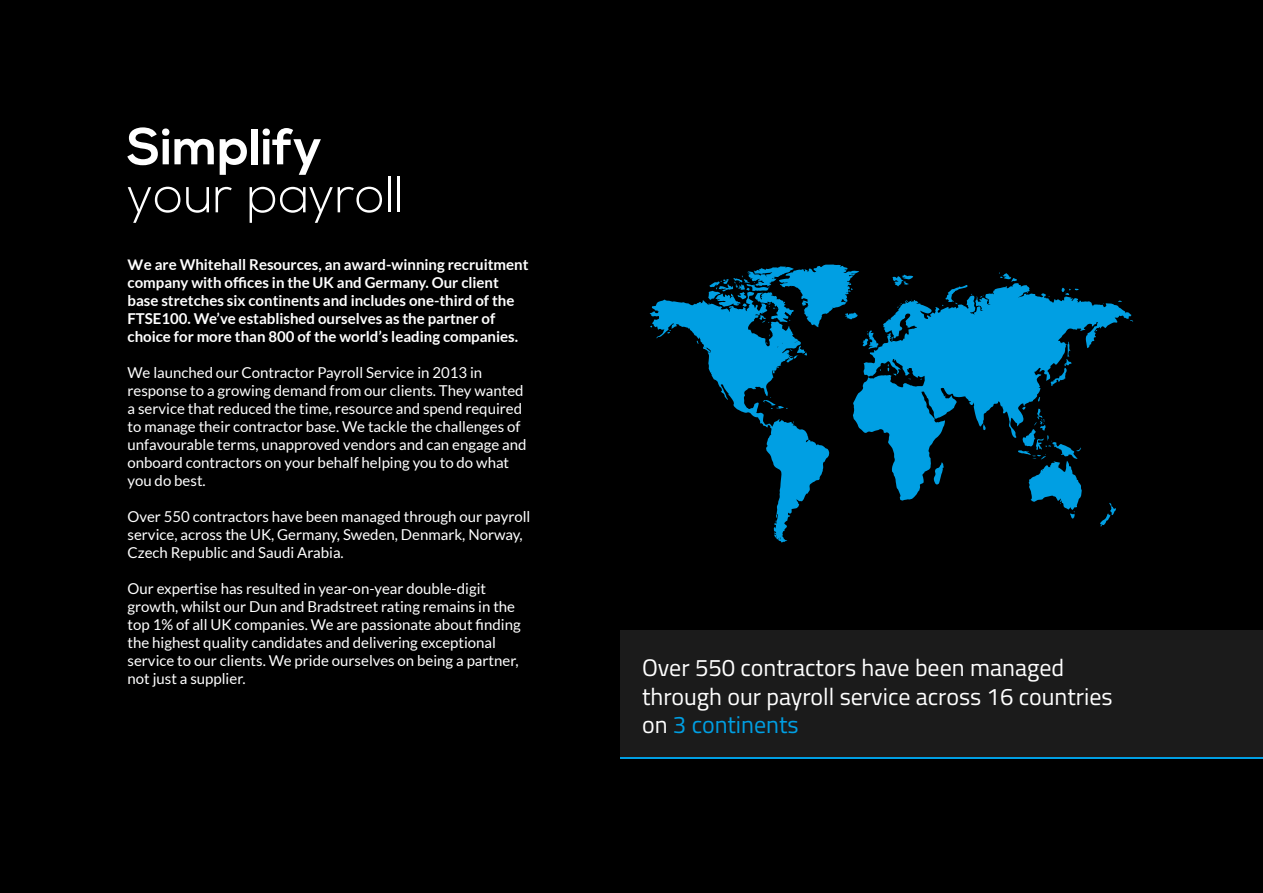
<style>
.page{position:relative;width:1263px;height:893px;background:#000}
.page>*{position:absolute;margin:0;border:0;box-sizing:border-box;transform-origin:0 0}
.t1{font:300 51px "Nexa";color:#fff}
.t2{font:700 51px "Nexa";color:#fff}
.t3{font:24px/28.8px "Titillium Web";color:#fff}
.t4{font:15px/18px "Lato";color:#fff}
.t5{font:700 15px/18px "Lato";color:#fff}
.s1{font-family:"Nexa"}
.s2{color:#009fe3}
</style>
<div class="page">
<svg style="left:621px;top:756px;width:642px;height:3px;fill:#009fe3"></svg>
<div style="left:621px;top:630px;width:642px;height:126px;background:#1b1b1b"></div>
<svg style="left:1100px;top:503px;width:16px;height:23px"></svg>
<svg style="left:999px;top:272px;width:18px;height:10px"></svg>
<svg style="left:1032px;top:501px;width:47px;height:18px"></svg>
<svg style="left:892px;top:275px;width:21px;height:8px"></svg>
<svg style="left:881px;top:283px;width:250px;height:218px"></svg>
<svg style="left:650px;top:264px;width:231px;height:279px"></svg>
<h1 class="t2" style="left:127px;top:117px;width:197px">Simplify</h1>
<h1 class="t1" style="left:127px;top:165px;width:279px">your payroll</h1>
<p class="t5" style="left:128px;top:255px;width:402px"><span class="s1">W</span>e are Whitehall Resources, an award-winning recruitment company with offices in the UK and Germany. Our client base stretches six continents and includes one-third of the FTSE100. We’ve established ourselves as the partner of choice for more than 800 of the world’s leading companies.</p>
<p class="t4" style="left:128px;top:363px;width:400px">We launched our Contractor Payroll Service in 2013 in response to a growing demand from our clients. They wanted a service that reduced the time, resource and spend required to manage their contractor base. We tackle the challenges of unfavourable terms, unapproved vendors and can engage and onboard contractors on your behalf helping you to do what you do best.</p>
<p class="t4" style="left:128px;top:507px;width:404px">Over 550 contractors have been managed through our payroll service, across the UK, Germany, Sweden, Denmark, Norway,<br>Czech Republic and Saudi Arabia.</p>
<p class="t4" style="left:128px;top:579px;width:395px">Our expertise has resulted in year-on-year double-digit growth, whilst our Dun and Bradstreet rating remains in the top 1% of all UK companies. We are passionate about finding the highest quality candidates and delivering exceptional service to our clients. We pride ourselves on being a partner, not just a supplier.</p>
<h2 class="t3" style="left:642px;top:652px;width:472px">Over 550 contractors have been managed through our payroll service across 16 countries on <span class="s2">3 continents</span></h2>
</div>
